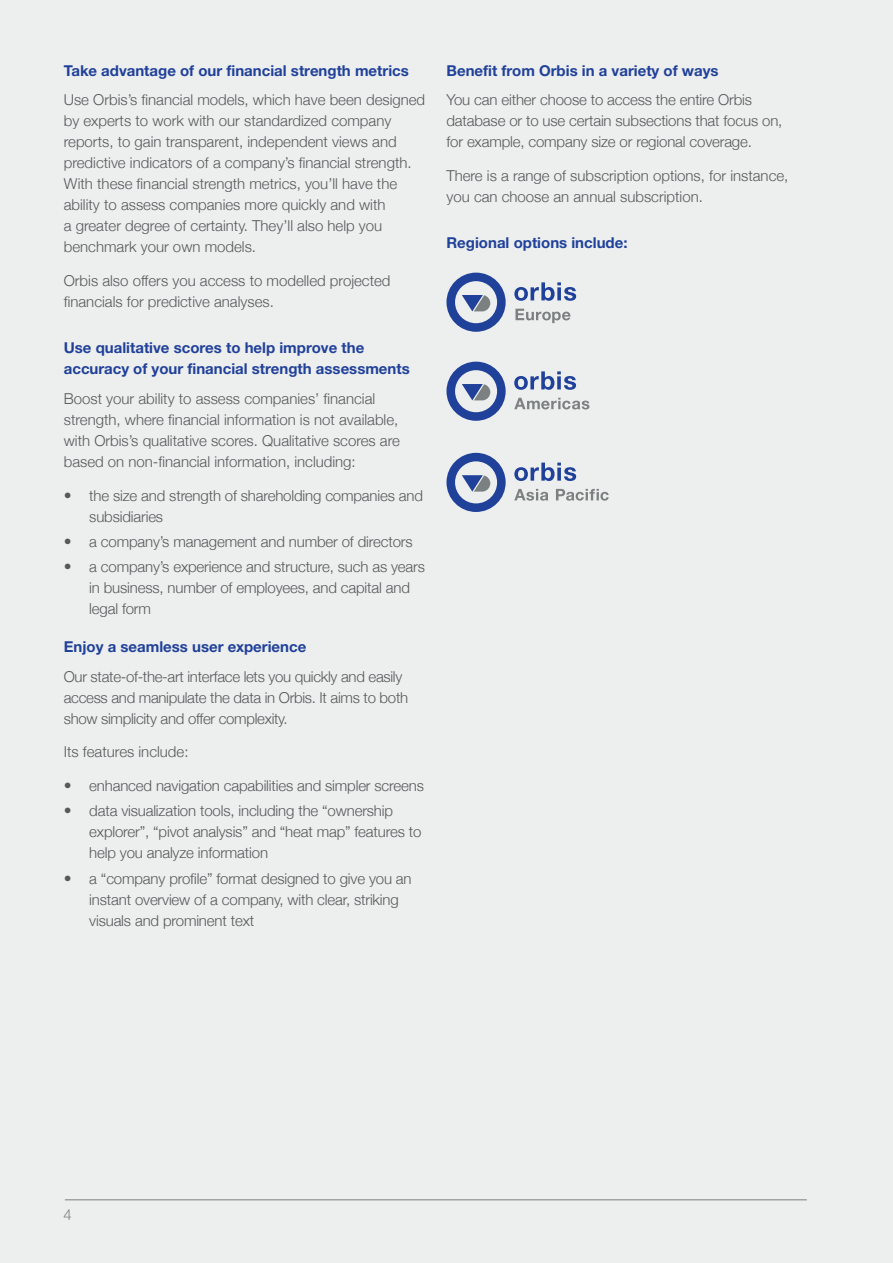
<style>
.page{position:relative;width:893px;height:1263px;background:#edeeee}
.page>*{position:absolute;margin:0;border:0;box-sizing:border-box;transform-origin:0 0}
.Body_copy{font:300 15px/21px "Helvetica Neue";letter-spacing:-.01em;color:#57585a}
.Subhead{font:700 15px/21px "Helvetica Neue LTW1 G";color:#20419a}
.t1{font:300 15px "Helvetica Neue";color:#7b8080}
.s1{font-family:"Helvetica Neue LTW1 G";font-weight:700;font-size:15.75px}
</style>
<div class="page">
<hr style="left:65px;top:1199px;width:742px;height:1px;background:#7b8080">
<svg style="left:514px;top:282px;width:62px;height:19px"></svg>
<svg style="left:515px;top:309px;width:56px;height:14px"></svg>
<svg style="left:446px;top:273px;width:60px;height:59px"></svg>
<svg style="left:514px;top:463px;width:62px;height:18px"></svg>
<svg style="left:514px;top:489px;width:34px;height:12px"></svg>
<svg style="left:556px;top:489px;width:53px;height:12px"></svg>
<svg style="left:446px;top:453px;width:60px;height:59px"></svg>
<svg style="left:514px;top:371px;width:62px;height:19px"></svg>
<svg style="left:514px;top:398px;width:75px;height:11px"></svg>
<svg style="left:446px;top:362px;width:60px;height:59px"></svg>
<p class="Subhead" style="left:64px;top:60px;width:347px">Take advantage of our financial strength metrics</p>
<p class="Body_copy" style="left:64px;top:88px;width:363px">Use Orbis’s financial models, which have been designed by experts to work with our standardized company reports, to gain transparent, independent views and predictive indicators of a company’s financial strength.<br>With these financial strength metrics, you’ll have the ability to assess companies more quickly and with<br>a greater degree of certainty. They’ll also help you benchmark your own models.</p>
<p class="Body_copy" style="left:64px;top:269px;width:328px">Orbis also offers you access to modelled projected financials for predictive analyses.</p>
<p class="Subhead" style="left:64px;top:337px;width:348px">Use qualitative scores to help improve the accuracy of your financial strength assessments</p>
<p class="Body_copy" style="left:64px;top:387px;width:338px">Boost your ability to assess companies’ financial strength, where financial information is not available, with Orbis’s qualitative scores. Qualitative scores are based on non-financial information, including:</p>
<p class="Body_copy" style="left:89px;top:484px;width:335px;text-indent:-26px"><span class="s1">•</span> the size and strength of shareholding companies and subsidiaries</p>
<p class="Body_copy" style="left:64px;top:530px;width:350px"><span class="s1">•</span> a company’s management and number of directors</p>
<p class="Body_copy" style="left:89px;top:555px;width:337px;text-indent:-26px"><span class="s1">•</span> a company’s experience and structure, such as years in business, number of employees, and capital and legal form</p>
<p class="Subhead" style="left:64px;top:636px;width:244px">Enjoy a seamless user experience</p>
<p class="Body_copy" style="left:64px;top:665px;width:346px">Our state-of-the-art interface lets you quickly and easily access and manipulate the data in Orbis. It aims to both show simplicity and offer complexity.</p>
<p class="Body_copy" style="left:64px;top:740px;width:126px">Its features include:</p>
<p class="Body_copy" style="left:64px;top:774px;width:362px"><span class="s1">•</span> enhanced navigation capabilities and simpler screens</p>
<p class="Body_copy" style="left:89px;top:799px;width:334px;text-indent:-26px"><span class="s1">•</span> data visualization tools, including the “ownership explorer”, “pivot analysis” and “heat map” features to help you analyze information</p>
<p class="Body_copy" style="left:89px;top:867px;width:324px;text-indent:-26px"><span class="s1">•</span> a “company profile” format designed to give you an instant overview of a company, with clear, striking visuals and prominent text</p>
<p class="Subhead" style="left:446px;top:60px;width:274px">Benefit from Orbis in a variety of ways</p>
<p class="Body_copy" style="left:446px;top:88px;width:337px">You can either choose to access the entire Orbis database or to use certain subsections that focus on, for example, company size or regional coverage.</p>
<p class="Body_copy" style="left:446px;top:164px;width:343px">There is a range of subscription options, for instance, you can choose an annual subscription.</p>
<p class="Subhead" style="left:446px;top:232px;width:183px">Regional options include:</p>
<p class="t1" style="left:63px;top:1202px;width:10px">4</p>
</div>
